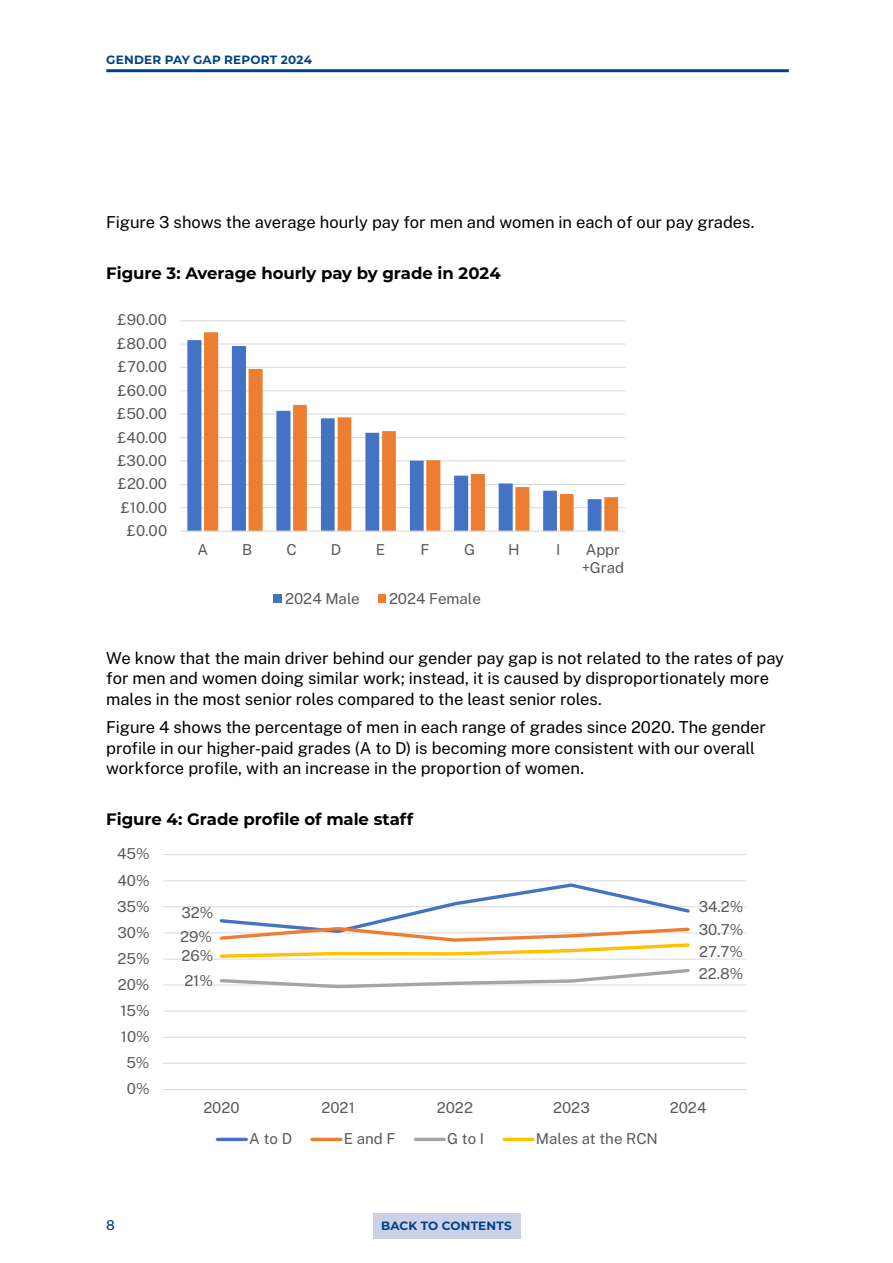
<style>
.page{position:relative;width:893px;height:1263px;background:#fff}
.page>*{position:absolute;margin:0;border:0;box-sizing:border-box;transform-origin:0 0}
.t1{font:16.5px/20.2px "Public Sans";color:#000}
.t2{font:700 16.5px "Montserrat";letter-spacing:-.005em;color:#000}
.t3{font:15px/17.7px "Public Sans";color:#595959}
.t4{font:500 13.5px "Public Sans";color:#004288}
.t5{font:700 12px "Montserrat";letter-spacing:.02em;color:#004288}
</style>
<div class="page">
<div style="left:373px;top:1213px;width:147px;height:25px;background:#cdd1e8"></div>
<hr style="left:106px;top:69px;width:683px;height:3px;background:#004288">
<hr style="left:180px;top:507px;width:445px;height:1px;background:#d9d9d9">
<hr style="left:180px;top:484px;width:445px;height:1px;background:#d9d9d9">
<hr style="left:180px;top:460px;width:445px;height:1px;background:#d9d9d9">
<hr style="left:180px;top:437px;width:445px;height:1px;background:#d9d9d9">
<hr style="left:180px;top:414px;width:445px;height:1px;background:#d9d9d9">
<hr style="left:180px;top:390px;width:445px;height:1px;background:#d9d9d9">
<hr style="left:180px;top:367px;width:445px;height:1px;background:#d9d9d9">
<hr style="left:180px;top:344px;width:445px;height:1px;background:#d9d9d9">
<hr style="left:180px;top:320px;width:445px;height:1px;background:#d9d9d9">
<svg style="left:187px;top:340px;width:17px;height:190px;background:#6389cd"></svg>
<svg style="left:204px;top:332px;width:414px;height:198px"></svg>
<hr style="left:181px;top:530px;width:444px;height:2px;background:#d9d9d9">
<div style="left:274px;top:595px;width:8px;height:8px;background:#4472c4"></div>
<div style="left:378px;top:595px;width:8px;height:8px;background:#ed7d31"></div>
<hr style="left:163px;top:1063px;width:583px;height:1px;background:#d9d9d9">
<hr style="left:163px;top:1037px;width:583px;height:1px;background:#d9d9d9">
<hr style="left:163px;top:1011px;width:583px;height:1px;background:#d9d9d9">
<hr style="left:163px;top:984px;width:583px;height:1px;background:#d9d9d9">
<hr style="left:163px;top:959px;width:583px;height:1px;background:#d9d9d9">
<hr style="left:163px;top:932px;width:583px;height:1px;background:#d9d9d9">
<hr style="left:163px;top:906px;width:583px;height:1px;background:#d9d9d9">
<hr style="left:163px;top:880px;width:583px;height:1px;background:#d9d9d9">
<hr style="left:163px;top:854px;width:583px;height:1px;background:#d9d9d9">
<hr style="left:163px;top:1089px;width:583px;height:1px;background:#d9d9d9">
<svg style="left:218px;top:969px;width:474px;height:20px"></svg>
<svg style="left:218px;top:883px;width:474px;height:76px"></svg>
<hr style="left:217px;top:1138px;width:29px;height:3px;background:#4472c4">
<hr style="left:312px;top:1138px;width:29px;height:3px;background:#ed7d31">
<hr style="left:415px;top:1138px;width:29px;height:3px;background:#a5a5a5">
<hr style="left:504px;top:1138px;width:29px;height:3px;background:#ffc000">
<p class="t5" style="left:106px;top:51px;width:207px">GENDER PAY GAP REPORT 2024</p>
<p class="t1" style="left:106px;top:211px;width:650px">Figure 3 shows the average hourly pay for men and women in each of our pay grades.</p>
<p class="t2" style="left:106px;top:261px;width:396px">Figure 3: Average hourly pay by grade in 2024</p>
<p class="t3" style="left:118px;top:310px;width:51px">£90.00</p>
<p class="t3" style="left:117px;top:334px;width:51px">£80.00</p>
<p class="t3" style="left:118px;top:357px;width:51px">£70.00</p>
<p class="t3" style="left:118px;top:381px;width:51px">£60.00</p>
<p class="t3" style="left:117px;top:404px;width:51px">£50.00</p>
<p class="t3" style="left:117px;top:427px;width:51px">£40.00</p>
<p class="t3" style="left:117px;top:451px;width:51px">£30.00</p>
<p class="t3" style="left:118px;top:474px;width:51px">£20.00</p>
<p class="t3" style="left:121px;top:497px;width:48px">£10.00</p>
<p class="t3" style="left:127px;top:521px;width:42px">£0.00</p>
<p class="t3" style="left:197px;top:540px;width:12px">A</p>
<p class="t3" style="left:242px;top:540px;width:12px">B</p>
<p class="t3" style="left:287px;top:540px;width:12px">C</p>
<p class="t3" style="left:331px;top:540px;width:12px">D</p>
<p class="t3" style="left:376px;top:540px;width:11px">E</p>
<p class="t3" style="left:421px;top:540px;width:10px">F</p>
<p class="t3" style="left:464px;top:540px;width:13px">G</p>
<p class="t3" style="left:508px;top:540px;width:13px">H</p>
<p class="t3" style="left:556px;top:540px;width:6px">I</p>
<p class="t3" style="left:582px;top:540px;width:44px">Appr +Grad</p>
<p class="t3" style="left:285px;top:588px;width:76px">2024 Male</p>
<p class="t3" style="left:389px;top:588px;width:93px">2024 Female</p>
<p class="t1" style="left:106px;top:647px;width:679px">We know that the main driver behind our gender pay gap is not related to the rates of pay for men and women doing similar work; instead, it is caused by disproportionately more males in the most senior roles compared to the least senior roles.</p>
<p class="t1" style="left:106px;top:716px;width:661px">Figure 4 shows the percentage of men in each range of grades since 2020. The gender profile in our higher-paid grades (A to D) is becoming more consistent with our overall workforce profile, with an increase in the proportion of women.</p>
<p class="t2" style="left:106px;top:807px;width:308px">Figure 4: Grade profile of male staff</p>
<p class="t3" style="left:117px;top:844px;width:34px">45%</p>
<p class="t3" style="left:117px;top:870px;width:34px">40%</p>
<p class="t3" style="left:117px;top:897px;width:34px">35%</p>
<p class="t3" style="left:117px;top:922px;width:34px">30%</p>
<p class="t3" style="left:118px;top:949px;width:34px">25%</p>
<p class="t3" style="left:118px;top:975px;width:33px">20%</p>
<p class="t3" style="left:120px;top:1001px;width:31px">15%</p>
<p class="t3" style="left:121px;top:1027px;width:30px">10%</p>
<p class="t3" style="left:126px;top:1053px;width:25px">5%</p>
<p class="t3" style="left:127px;top:1079px;width:24px">0%</p>
<p class="t3" style="left:181px;top:903px;width:34px">32%</p>
<p class="t3" style="left:180px;top:927px;width:33px">29%</p>
<p class="t3" style="left:699px;top:897px;width:46px">34.2%</p>
<p class="t3" style="left:699px;top:920px;width:46px">30.7%</p>
<p class="t3" style="left:182px;top:946px;width:33px">26%</p>
<p class="t3" style="left:699px;top:941px;width:45px">27.7%</p>
<p class="t3" style="left:184px;top:971px;width:30px">21%</p>
<p class="t3" style="left:699px;top:964px;width:46px">22.8%</p>
<p class="t3" style="left:203px;top:1098px;width:38px">2020</p>
<p class="t3" style="left:322px;top:1098px;width:35px">2021</p>
<p class="t3" style="left:437px;top:1098px;width:38px">2022</p>
<p class="t3" style="left:553px;top:1098px;width:38px">2023</p>
<p class="t3" style="left:670px;top:1098px;width:38px">2024</p>
<p class="t3" style="left:249px;top:1129px;width:44px">A to D</p>
<p class="t3" style="left:344px;top:1129px;width:53px">E and F</p>
<p class="t3" style="left:447px;top:1129px;width:38px">G to I</p>
<p class="t3" style="left:536px;top:1129px;width:123px">Males at the RCN</p>
<p class="t4" style="left:106px;top:1215px;width:10px">8</p>
<p class="t5" style="left:381px;top:1217px;width:132px">BACK TO CONTENTS</p>
</div>
